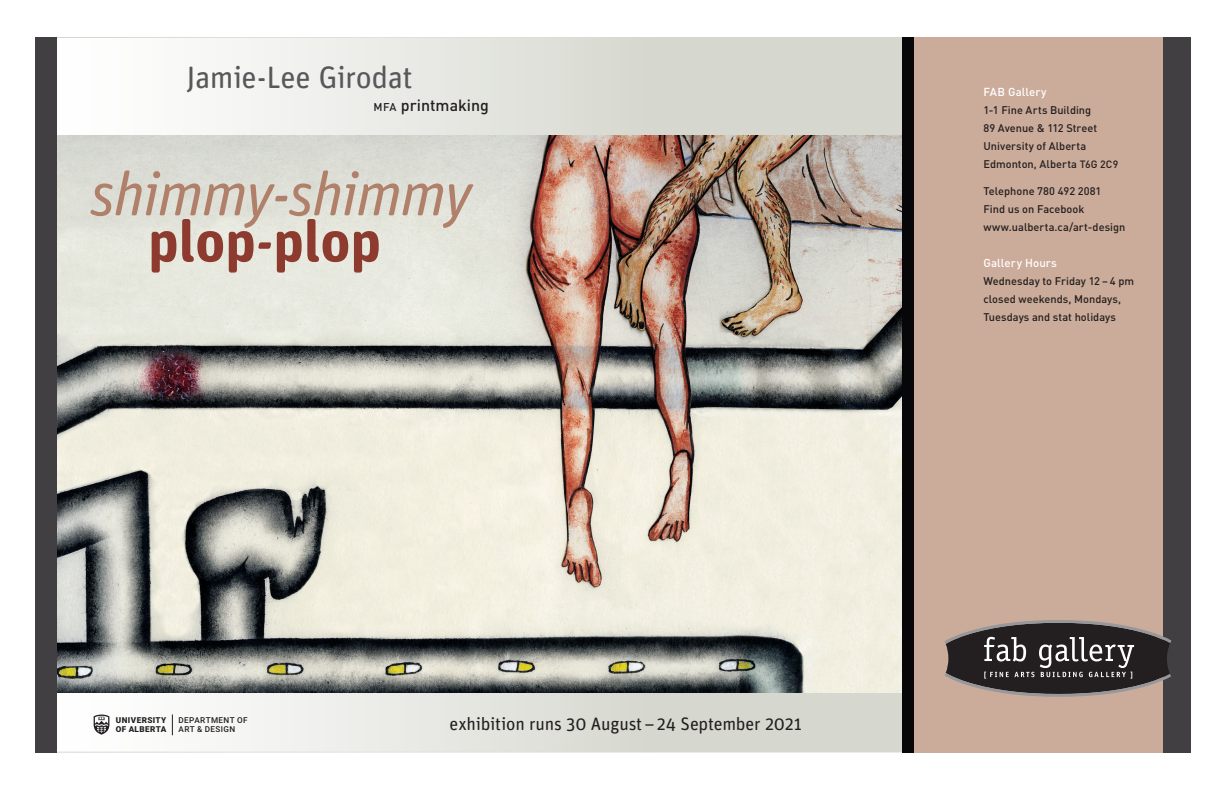
<style>
.page{position:relative;width:1224px;height:792px;background:#fff}
.page>*{position:absolute;margin:0;border:0;box-sizing:border-box;transform-origin:0 0}
.t1{font:italic 62px "Unit Rounded OT";letter-spacing:-.035em;color:#b0806a}
.t2{font:700 57.9px "Unit Rounded OT";color:#8d3a2f}
.t3{font:31px "Unit Rounded OT";letter-spacing:-.02em;color:#57585a}
.t4{font:18px "Unit Rounded OT";letter-spacing:-.01em;color:#231f20}
.t5{font:500 16px "DIN Pro";color:#231f20}
.t6{font:500 11.5px "DIN Pro";letter-spacing:.01em;color:#fff}
.t7{font:500 11px/18px "DIN Pro";color:#231f20}
.t8{font:500 8.2px/9.3px "Roboto";letter-spacing:.05em;color:#231f20}
.t9{font:900 8.2px/9.3px "Roboto";letter-spacing:.05em;color:#231f20}
.s1{font-size:11.2px}
.s2{font-weight:500;font-style:italic}
.s3{font-size:10.5px}
</style>
<div class="page">
<div style="left:55px;top:37px;width:851px;height:715px;background:linear-gradient(to right,#fefefe,#cdd0c5);border:2px solid #d6d8cf"></div>
<div style="left:908px;top:37px;width:255px;height:715px;background:#cbab99"></div>
<div style="left:1163px;top:37px;width:27px;height:715px;background:#413f41"></div>
<svg style="left:944px;top:620px;width:227px;height:77px"></svg>
<svg style="left:94px;top:715px;width:15px;height:20px"></svg>
<svg style="left:172px;top:714px;width:1px;height:21px"></svg>
<img style="left:57px;top:135px;width:845px;height:557px">
<div style="left:35px;top:37px;width:22px;height:715px;background:#413f41"></div>
<div style="left:902px;top:37px;width:12px;height:715px;background:#07070a"></div>
<p class="t3" style="left:187px;top:58px;width:228px">Jamie-Lee Girodat</p>
<p class="t5" style="left:374px;top:92px;width:117px"><span class="s1">mfa</span> printmaking</p>
<p class="t1" style="left:89px;top:156px;width:385px">shimmy-shimmy</p>
<p class="t2" style="left:148px;top:204px;width:234px">plop<span class="s2">-</span>plop</p>
<p class="t9" style="left:116px;top:716px;width:52px">UNIVERSITY<br>OF ALBERTA</p>
<p class="t8" style="left:179px;top:716px;width:71px">DEPARTMENT OF<br>ART &amp; DESIGN</p>
<p class="t4" style="left:450px;top:713px;width:354px">exhibition runs 30 August–24 September 2021</p>
<p class="t6" style="left:983px;top:82px;width:65px">FAB Gallery</p>
<p class="t7" style="left:983px;top:100px;width:109px">1-1 Fine Arts Building</p>
<p class="t7" style="left:983px;top:118px;width:115px">89 Avenue &amp; 112 Street</p>
<p class="t7" style="left:983px;top:136px;width:104px">University of Alberta</p>
<p class="t7" style="left:983px;top:154px;width:136px">Edmonton, Alberta <span class="s3">T6G 2C9</span></p>
<p class="t7" style="left:983px;top:181px;width:120px">Telephone 780 492 2081</p>
<p class="t7" style="left:983px;top:199px;width:103px">Find us on Facebook</p>
<p class="t7" style="left:983px;top:217px;width:144px">www.ualberta.ca/art-design</p>
<p class="t6" style="left:983px;top:253px;width:75px">Gallery Hours</p>
<p class="t7" style="left:983px;top:271px;width:152px">Wednesday to Friday 12 – 4 pm closed weekends, Mondays,<br>Tuesdays and stat holidays</p>
</div>
